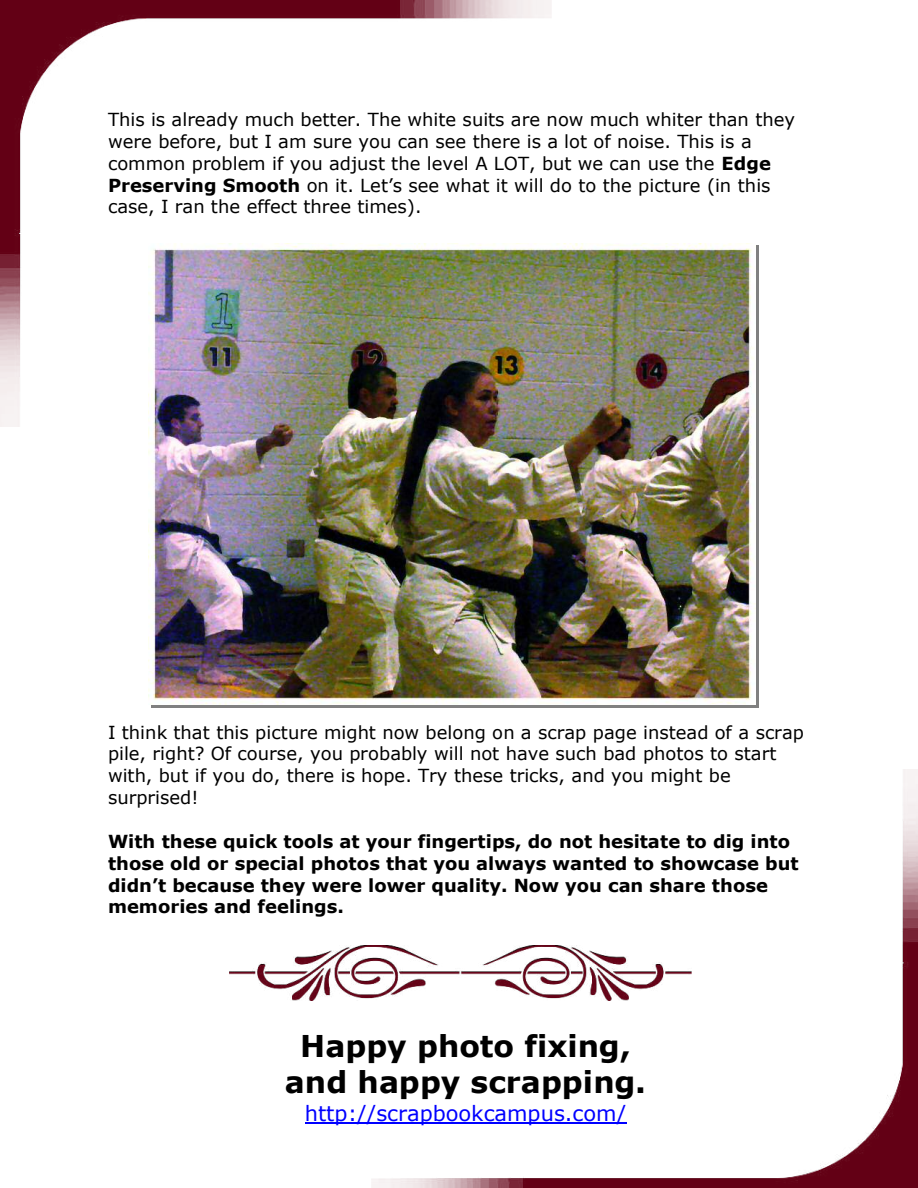
<style>
.page{position:relative;width:918px;height:1188px;background:#fff}
.page>*{position:absolute;margin:0;border:0;box-sizing:border-box;transform-origin:0 0}
.t1{font:700 30px/36.6px "Verdana";color:#000;text-align:center}
.t2{font:21px "Verdana";color:#00f}
.t3{font:18px/21.9px "Verdana";color:#000}
.t4{font:700 18px/21.9px "Verdana";color:#000}
.s1{font-weight:700}
</style>
<div class="page">
<img style="left:229px;top:770px;width:689px;height:418px">
<img style="left:0;top:0;width:759px;height:427px">
<img style="left:230px;top:945px;width:461px;height:55px">
<img style="left:148px;top:243px;width:608px;height:462px">
<hr style="left:305px;top:1122px;width:322px;height:2px;background:#00f">
<p class="t3" style="left:108px;top:108px;width:689px">This is already much better. The white suits are now much whiter than they were before, but I am sure you can see there is a lot of noise. This is a common problem if you adjust the level A LOT, but we can use the <span class="s1">Edge Preserving Smooth</span> on it. Let’s see what it will do to the picture (in this case, I ran the effect three times).</p>
<p class="t3" style="left:108px;top:720px;width:698px">I think that this picture might now belong on a scrap page instead of a scrap pile, right? Of course, you probably will not have such bad photos to start with, but if you do, there is hope. Try these tricks, and you might be surprised!</p>
<p class="t4" style="left:108px;top:830px;width:692px">With these quick tools at your fingertips, do not hesitate to dig into those old or special photos that you always wanted to showcase but didn’t because they were lower quality. Now you can share those memories and feelings.</p>
<h1 class="t1" style="left:285px;top:1027px;width:363px">Happy photo fixing, and happy scrapping.</h1>
<p class="t2" style="left:305px;top:1100px;width:323px">http://scrapbookcampus.com/</p>
</div>
